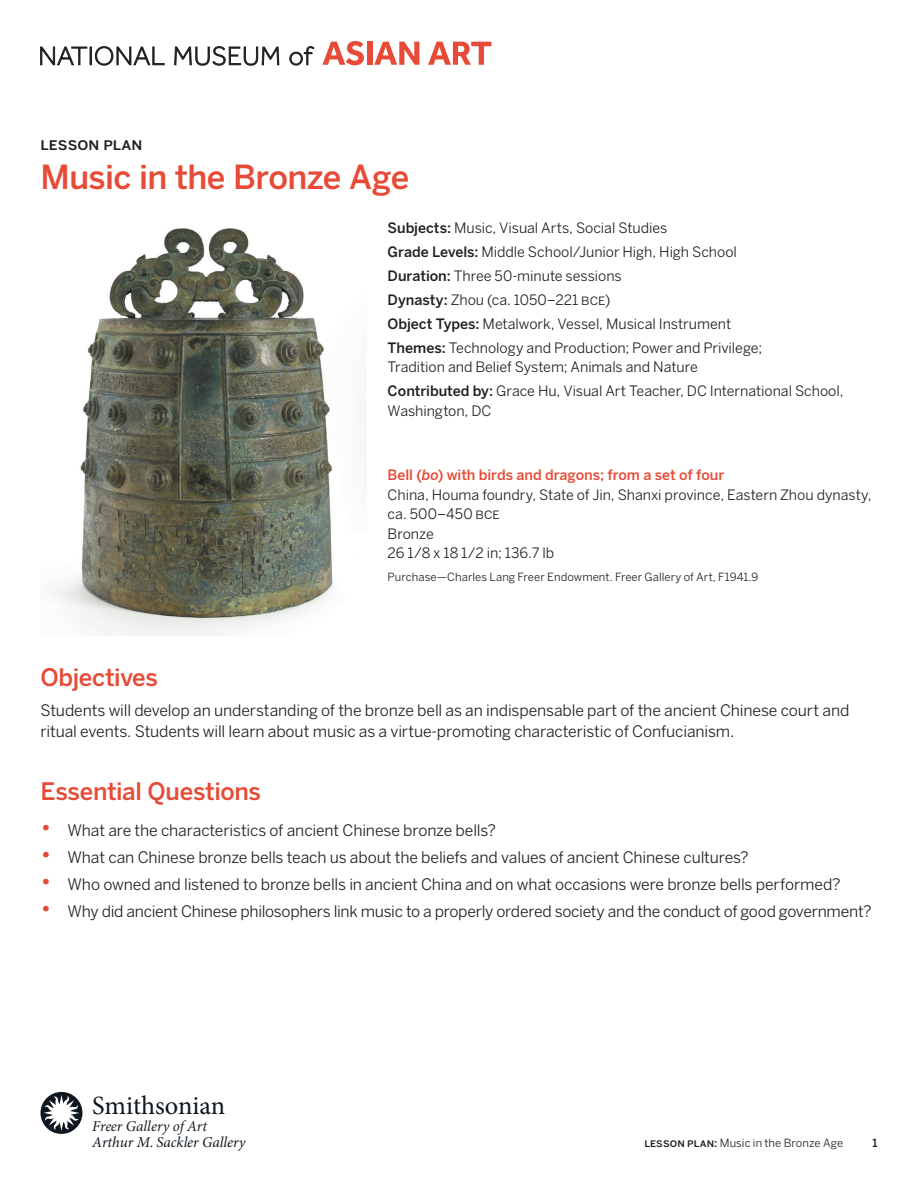
<style>
.page{position:relative;width:918px;height:1188px;background:#fff}
.page>*{position:absolute;margin:0;border:0;box-sizing:border-box;transform-origin:0 0}
.t1{font:500 33px "Benton Sans";letter-spacing:-.02em;color:#e74b37}
.t2{font:26.4px "Minion Pro";color:#0e171f}
.t3{font:500 24px "Benton Sans";letter-spacing:-.02em;color:#e74b37}
.t4{font:500 16.5px "Benton Sans";letter-spacing:.005em;color:#231f20}
.t5{font:15.75px/21px "Benton Sans";letter-spacing:-.01em;color:#231f20}
.t6{font:italic 15.15px "Minion Pro";color:#0e171f}
.t7{font:italic 15.15px "Minion Pro";color:#211d1f}
.t8{font:14.25px/24px "Benton Sans";letter-spacing:-.005em;color:#231f20}
.t9{font:11.25px "Benton Sans";letter-spacing:.005em;color:#231f20}
.t10{font:500 11.25px "Benton Sans";color:#231f20}
.s1{font-weight:500}
.s2{font-weight:500;color:#e74b37}
.s3{font-weight:500;font-style:italic;color:#e74b37}
.s4{font-size:24px;color:#e74b37}
</style>
<div class="page">
<svg style="left:40px;top:46px;width:124px;height:19px"></svg>
<svg style="left:174px;top:46px;width:105px;height:19px"></svg>
<svg style="left:290px;top:46px;width:24px;height:19px"></svg>
<svg style="left:322px;top:41px;width:42px;height:24px"></svg>
<div style="left:367px;top:42px;width:5px;height:23px;background:#e74b37"></div>
<svg style="left:374px;top:42px;width:45px;height:23px"></svg>
<svg style="left:428px;top:42px;width:63px;height:23px"></svg>
<div style="left:40px;top:1092px;width:42px;height:42px;background:#0e171f;border-radius:50%"></div>
<svg style="left:44px;top:1095px;width:35px;height:36px"></svg>
<img style="left:47px;top:228px;width:319px;height:407px">
<p class="t4" style="left:40px;top:133px;width:103px">lesson plan</p>
<h1 class="t1" style="left:40px;top:157px;width:370px">Music in the Bronze Age</h1>
<p class="t8" style="left:388px;top:216px;width:376px"><span class="s1">Subjects:</span> Music, Visual Arts, Social Studies<br><span class="s1">Grade Levels:</span> Middle School/Junior High, High School <span class="s1">Duration:</span> Three 50-minute sessions<br><span class="s1">Dynasty:</span> Zhou (ca. 1050–221 BCE)<br><span class="s1">Object Types:</span> Metalwork, Vessel, Musical Instrument <span class="s1">Themes:</span> Technology and Production; Power and Privilege;</p>
<p class="t8" style="left:388px;top:355px;width:457px">Tradition and Belief System; Animals and Nature<br><span class="s1">Contributed by:</span> Grace Hu, Visual Art Teacher, DC International School,</p>
<p class="t8" style="left:388px;top:399px;width:105px">Washington, DC</p>
<p class="t8" style="left:388px;top:465px;width:485px;line-height:19.5px"><span class="s2">Bell (</span><span class="s3">bo</span><span class="s2">) with birds and dragons; from a set of four<br></span>China, Houma foundry, State of Jin, Shanxi province, Eastern Zhou dynasty, ca. 500–450 BCE<br>Bronze<br>26 1/8 x 18 1/2 in; 136.7 lb</p>
<p class="t9" style="left:388px;top:570px;width:372px">Purchase—Charles Lang Freer Endowment. Freer Gallery of Art, F1941.9</p>
<h3 class="t3" style="left:40px;top:662px;width:119px">Objectives</h3>
<p class="t5" style="left:40px;top:699px;width:810px">Students will develop an understanding of the bronze bell as an indispensable part of the ancient Chinese court and ritual events. Students will learn about music as a virtue-promoting characteristic of Confucianism.</p>
<h3 class="t3" style="left:40px;top:776px;width:222px">Essential Questions</h3>
<p class="t5" style="left:40px;top:819px;width:457px"><span class="s4">•</span> What are the characteristics of ancient Chinese bronze bells?</p>
<p class="t5" style="left:40px;top:846px;width:710px"><span class="s4">•</span> What can Chinese bronze bells teach us about the beliefs and values of ancient Chinese cultures?</p>
<p class="t5" style="left:40px;top:873px;width:802px"><span class="s4">•</span> Who owned and listened to bronze bells in ancient China and on what occasions were bronze bells performed?</p>
<p class="t5" style="left:40px;top:900px;width:833px"><span class="s4">•</span> Why did ancient Chinese philosophers link music to a properly ordered society and the conduct of good government?</p>
<h2 class="t2" style="left:92px;top:1088px;width:135px">Smithsonian</h2>
<p class="t7" style="left:92px;top:1116px;width:116px">Freer Gallery of Art</p>
<p class="t6" style="left:92px;top:1132px;width:155px">Arthur M. Sackler Gallery</p>
<p class="t9" style="left:644px;top:1136px;width:201px"><span class="s1">Lesson plan:</span> Music in the Bronze Age</p>
<p class="t10" style="left:872px;top:1136px;width:7px">1</p>
</div>
